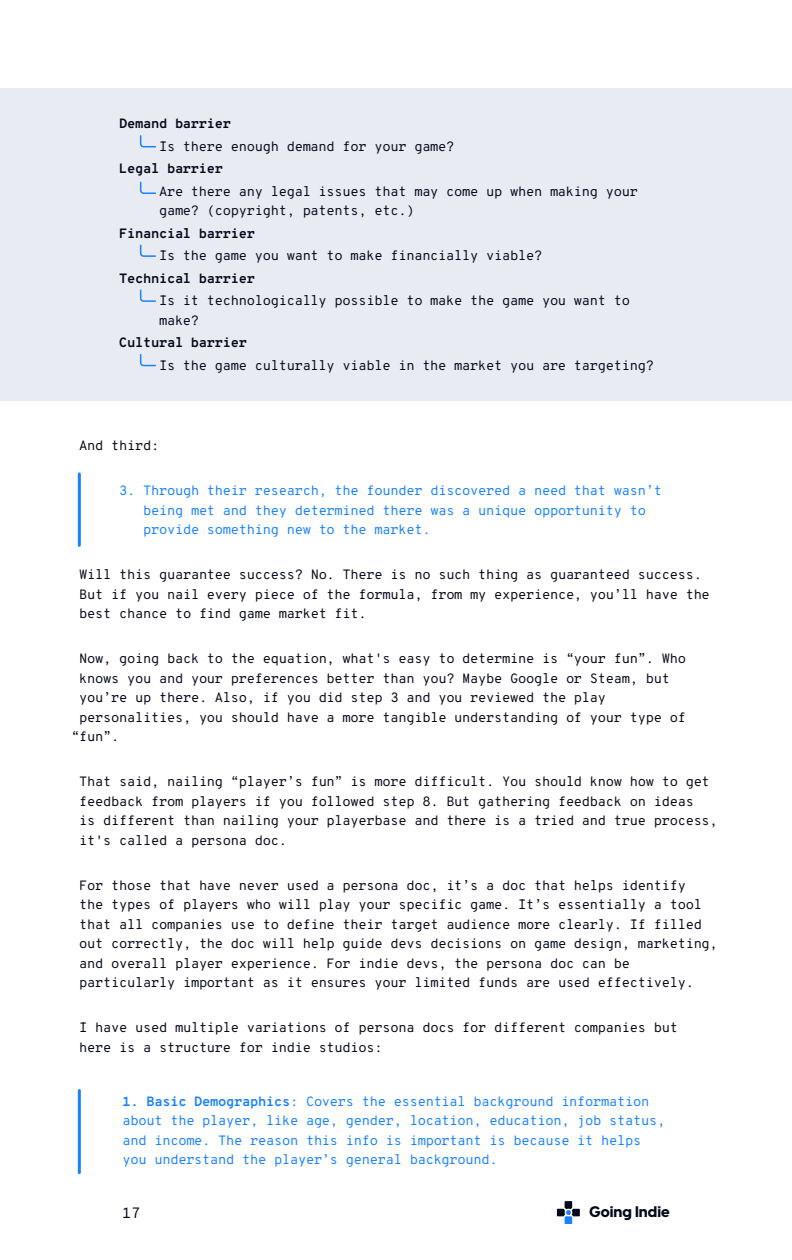
<style>
.page{position:relative;width:792px;height:1260px;background:#fff}
.page>*{position:absolute;margin:0;border:0;box-sizing:border-box;transform-origin:0 0}
.t1{font:800 15.15px "Visby CF";color:#040719}
.t2{font:300 15px "Overpass Mono";color:#040719}
.t3{font:300 13.5px/19.5px "Overpass Mono";letter-spacing:-.025em;color:#040719}
.t4{font:300 13.5px/19.5px "Overpass Mono";letter-spacing:-.025em;color:#1781ff}
</style>
<div class="page">
<svg style="left:557px;top:1201px;width:23px;height:23px"></svg>
<div style="left:0;top:88px;width:792px;height:312px;background:#e9ebf2"></div>
<svg style="left:139px;top:135px;width:17px;height:13px"></svg>
<svg style="left:139px;top:181px;width:17px;height:13px"></svg>
<svg style="left:139px;top:244px;width:17px;height:13px"></svg>
<svg style="left:139px;top:289px;width:17px;height:13px"></svg>
<svg style="left:139px;top:354px;width:17px;height:13px"></svg>
<hr style="left:78px;top:474px;width:3px;height:71px;background:#1781ff">
<hr style="left:78px;top:1091px;width:3px;height:82px;background:#1781ff">
<p class="t3" style="left:119px;top:113px;width:114px">Demand barrier</p>
<p class="t3" style="left:159px;top:136px;width:297px">Is there enough demand for your game?</p>
<p class="t3" style="left:119px;top:158px;width:106px">Legal barrier</p>
<p class="t3" style="left:159px;top:181px;width:481px">Are there any legal issues that may come up when making your</p>
<p class="t3" style="left:119px;top:199px;width:297px;line-height:22.5px;text-indent:40px">game? (copyright, patents, etc.)<br>Financial barrier</p>
<p class="t3" style="left:119px;top:244px;width:425px;line-height:22.5px;text-indent:40px">Is the game you want to make financially viable?<br>Technical barrier</p>
<p class="t3" style="left:159px;top:290px;width:473px">Is it technologically possible to make the game you want to make?</p>
<p class="t3" style="left:159px;top:331px;width:497px;line-height:22.5px;text-indent:-40px">Cultural barrier<br>Is the game culturally viable in the market you are targeting?</p>
<p class="t3" style="left:79px;top:435px;width:82px">And third:</p>
<p class="t4" style="left:143px;top:480px;width:520px;text-indent:-24px">3. Through their research, the founder discovered a need that wasn’t being met and they determined there was a unique opportunity to provide something new to the market.</p>
<p class="t3" style="left:79px;top:564px;width:632px">Will this guarantee success? No. There is no such thing as guaranteed success.<br>But if you nail every piece of the formula, from my experience, you’ll have the best chance to find game market fit.</p>
<p class="t3" style="left:79px;top:648px;width:608px">Now, going back to the equation, what's easy to determine is “your fun”. Who</p>
<p class="t3" style="left:79px;top:668px;width:592px">knows you and your preferences better than you? Maybe Google or Steam, but</p>
<p class="t3" style="left:79px;top:687px;width:528px">you’re up there. Also, if you did step 3 and you reviewed the play</p>
<p class="t3" style="left:79px;top:707px;width:608px">personalities, you should have a more tangible understanding of your type of</p>
<p class="t3" style="left:71px;top:726px;width:50px">“fun”.</p>
<p class="t3" style="left:79px;top:771px;width:640px">That said, nailing “player’s fun” is more difficult. You should know how to get feedback from players if you followed step 8. But gathering feedback on ideas<br>is different than nailing your playerbase and there is a tried and true process, it's called a persona doc.</p>
<p class="t3" style="left:79px;top:875px;width:640px">For those that have never used a persona doc, it’s a doc that helps identify<br>the types of players who will play your specific game. It’s essentially a tool that all companies use to define their target audience more clearly. If filled out correctly, the doc will help guide devs decisions on game design, marketing, and overall player experience. For indie devs, the persona doc can be particularly important as it ensures your limited funds are used effectively.</p>
<p class="t3" style="left:79px;top:1017px;width:600px">I have used multiple variations of persona docs for different companies but here is a structure for indie studios:</p>
<p class="t4" style="left:123px;top:1091px;width:544px">1. Basic Demographics: Covers the essential background information about the player, like age, gender, location, education, job status, and income. The reason this info is important is because it helps you understand the player’s general background.</p>
<p class="t2" style="left:122px;top:1200px;width:20px">17</p>
<p class="t1" style="left:589px;top:1199px;width:82px">Going Indie</p>
</div>
